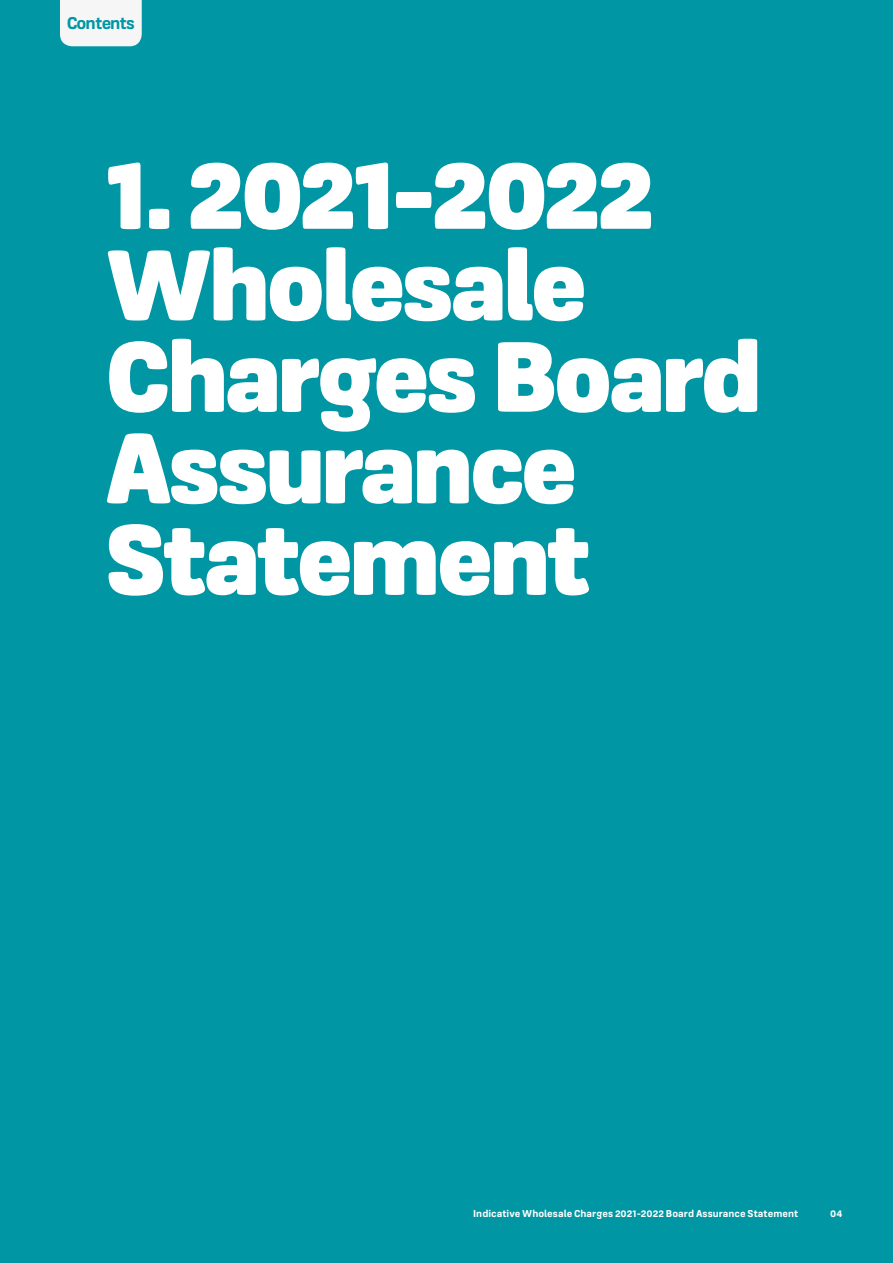
<style>
.page{position:relative;width:893px;height:1263px;background:#0096a3}
.page>*{position:absolute;margin:0;border:0;box-sizing:border-box;transform-origin:0 0}
.t1{font:900 105px/91.5px "Frygia";letter-spacing:-.04em;color:#fff}
.t2{font:700 18px "Frygia";letter-spacing:-.055em;color:#0096a3}
.t3{font:700 10.5px "Frygia";letter-spacing:.005em;color:#fff}
.s1{color:#000}
</style>
<div class="page">
<div style="left:60px;top:0;width:82px;height:46px;background:#f6f6f6"></div>
<h2 class="t2" style="left:67px;top:11px;width:70px">Contents</h2>
<h1 class="t1" style="left:105px;top:145px;width:659px">1. 2021-2022<br>Wholesale<br>Charges Board<br>Assurance<br>Statement</h1>
<p class="t3" style="left:473px;top:1206px;width:327px">Indicative Wholesale Charges 2021-2022 Board Assurance Statement</p>
<p class="t3" style="left:830px;top:1206px;width:16px">04<span class="s1">04</span></p>
</div>
